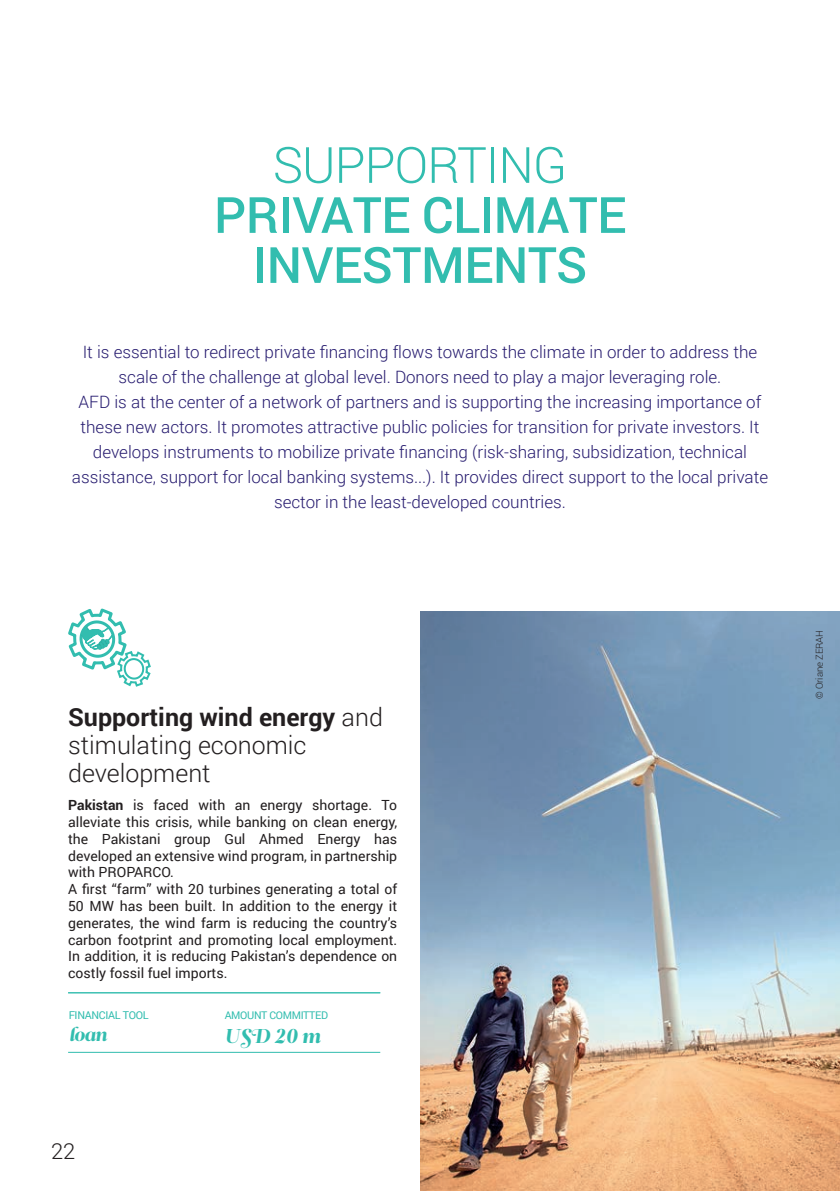
<style>
.page{position:relative;width:840px;height:1191px;background:#fff}
.page>*{position:absolute;margin:0;border:0;box-sizing:border-box;transform-origin:0 0}
.t1{font:500 50px/50px "Roboto";letter-spacing:-.01em;color:#32bdaf;text-align:center}
.t2{font:300 50px "Roboto";letter-spacing:-.02em;color:#32bdaf}
.t3{font:300 25px/28px "Roboto";color:#231f20}
.t4{font:300 22px "Roboto";color:#231f20}
.t5{font:20px "Leitura Display Swashes";color:#32bdaf}
.t6{font:18.6px "Leitura Display Swashes";color:#32bdaf}
.t7{font:300 17px/25px "Roboto";color:#261b6f;text-align:center}
.t8{font:14px/16.8px "Roboto";color:#231f20}
.t9{font:10.8px "Roboto";letter-spacing:-.03em;color:#32bdaf}
.t10{font:10.6px "Roboto";letter-spacing:-.03em;color:#32bdaf}
.t11{font:300 9.6px "Roboto";letter-spacing:-.01em;color:#231f20}
.s1{font-weight:700}
</style>
<div class="page">
<hr style="left:68px;top:992px;width:312px;height:1px;background:#32bdaf">
<hr style="left:68px;top:1051px;width:312px;height:1px;background:#32bdaf">
<img style="left:420px;top:611px;width:419px;height:580px">
<svg style="left:68px;top:608px;width:83px;height:79px"></svg>
<h1 class="t2" style="left:273px;top:130px;width:295px">SUPPORTING</h1>
<h1 class="t1" style="left:214px;top:188px;width:413px">PRIVATE CLIMATE<br>INVESTMENTS</h1>
<p class="t7" style="left:72px;top:338px;width:697px">It is essential to redirect private financing flows towards the climate in order to address the scale of the challenge at global level. Donors need to play a major leveraging role.<br>AFD is at the center of a network of partners and is supporting the increasing importance of these new actors. It promotes attractive public policies for transition for private investors. It develops instruments to mobilize private financing (risk-sharing, subsidization, technical assistance, support for local banking systems...). It provides direct support to the local private sector in the least-developed countries.</p>
<h2 class="t3" style="left:68px;top:702px;width:316px"><span class="s1">Supporting wind energy</span> and stimulating economic development</h2>
<p class="t8" style="left:68px;top:796px;width:330px"><span class="s1">Pakistan</span> is faced with an energy shortage. To alleviate this crisis, while banking on clean energy, the Pakistani group Gul Ahmed Energy has developed an extensive wind program, in partnership with PROPARCO.<br>A first “farm” with 20 turbines generating a total of 50 MW has been built. In addition to the energy it generates, the wind farm is reducing the country’s carbon footprint and promoting local employment.<br>In addition, it is reducing Pakistan’s dependence on costly fossil fuel imports.</p>
<p class="t10" style="left:225px;top:1007px;width:105px">AMOUNT COMMITTED</p>
<p class="t5" style="left:225px;top:1024px;width:97px">USD 20 m</p>
<p class="t9" style="left:69px;top:1007px;width:81px">FINANCIAL TOOL</p>
<p class="t6" style="left:69px;top:1023px;width:39px">loan</p>
<p class="t4" style="left:51px;top:1136px;width:26px">22</p>
<p class="t11" style="left:812px;top:699px;width:70px;rotate:-90deg">© Oriane ZERAH</p>
</div>
